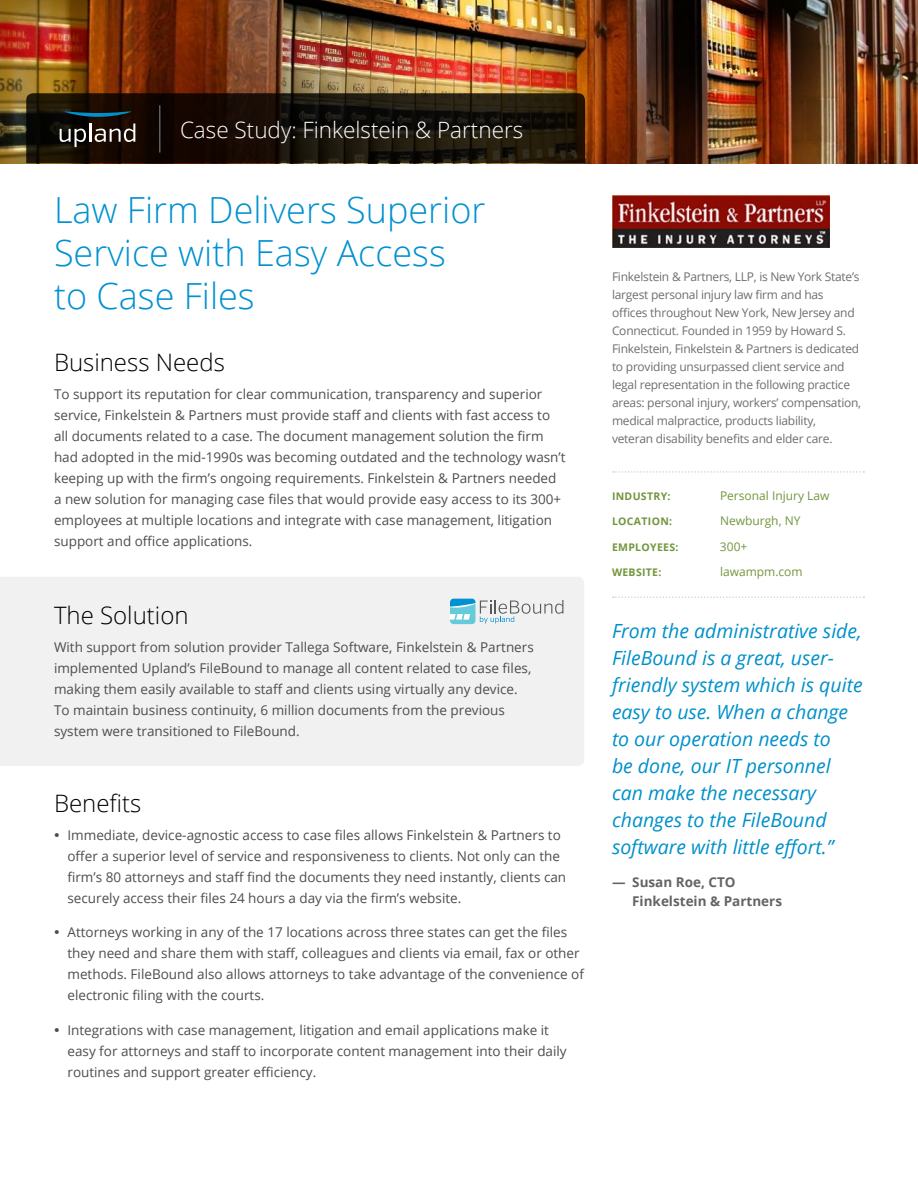
<style>
.page{position:relative;width:918px;height:1188px;background:#fff}
.page>*{position:absolute;margin:0;border:0;box-sizing:border-box;transform-origin:0 0}
.t1{font:300 36px/43.2px "Open Sans";color:#0091d1}
.t2{font:300 24px "Open Sans";color:#000}
.t3{font:300 22.5px "Open Sans";color:#fff}
.t4{font:italic 19.5px/27px "Open Sans";color:#0090ca}
.t5{font:13.5px/21px "Open Sans";color:#4d4d4f}
.t6{font:700 13.5px/19.5px "Open Sans";color:#636466}
.t7{font:12px/18px "Open Sans";letter-spacing:-.02em;color:#6d6e71}
.t8{font:12px "Open Sans";color:#73953d}
.t9{font:700 10.5px "Open Sans";letter-spacing:.03em;color:#73953d}
</style>
<div class="page">
<div style="left:0;top:577px;width:584px;height:189px;background:#f1f1f2"></div>
<img style="left:0;top:0;width:918px;height:163px">
<svg style="left:613px;top:471px;width:251px;height:2px"></svg>
<svg style="left:613px;top:596px;width:251px;height:2px"></svg>
<svg style="left:26px;top:93px;width:559px;height:70px;background:#1b140b"></svg>
<svg style="left:450px;top:599px;width:113px;height:25px"></svg>
<img style="left:612px;top:196px;width:218px;height:51px">
<h3 class="t3" style="left:180px;top:114px;width:345px">Case Study: Finkelstein &amp; Partners</h3>
<h1 class="t1" style="left:54px;top:187px;width:433px">Law Firm Delivers Superior<br>Service with Easy Access to Case Files</h1>
<h2 class="t2" style="left:54px;top:346px;width:172px">Business Needs</h2>
<p class="t5" style="left:54px;top:383px;width:513px">To support its reputation for clear communication, transparency and superior service, Finkelstein &amp; Partners must provide staff and clients with fast access to all documents related to a case. The document management solution the firm had adopted in the mid-1990s was becoming outdated and the technology wasn’t keeping up with the firm’s ongoing requirements. Finkelstein &amp; Partners needed a new solution for managing case files that would provide easy access to its 300+ employees at multiple locations and integrate with case management, litigation support and office applications.</p>
<h2 class="t2" style="left:54px;top:599px;width:136px">The Solution</h2>
<p class="t5" style="left:54px;top:636px;width:481px">With support from solution provider Tallega Software, Finkelstein &amp; Partners implemented Upland’s FileBound to manage all content related to case files, making them easily available to staff and clients using virtually any device.<br>To maintain business continuity, 6 million documents from the previous system were transitioned to FileBound.</p>
<h2 class="t2" style="left:54px;top:787px;width:89px">Benefits</h2>
<p class="t5" style="left:67px;top:824px;width:500px;text-indent:-14px">• Immediate, device-agnostic access to case files allows Finkelstein &amp; Partners to offer a superior level of service and responsiveness to clients. Not only can the firm’s 80 attorneys and staff find the documents they need instantly, clients can securely access their files 24 hours a day via the firm’s website.</p>
<p class="t5" style="left:67px;top:922px;width:518px;text-indent:-14px">• Attorneys working in any of the 17 locations across three states can get the files they need and share them with staff, colleagues and clients via email, fax or other methods. FileBound also allows attorneys to take advantage of the convenience of electronic filing with the courts.</p>
<p class="t5" style="left:67px;top:1019px;width:501px;text-indent:-14px">• Integrations with case management, litigation and email applications make it easy for attorneys and staff to incorporate content management into their daily routines and support greater efficiency.</p>
<p class="t7" style="left:612px;top:267px;width:251px">Finkelstein &amp; Partners, LLP, is New York State’s largest personal injury law firm and has offices throughout New York, New Jersey and Connecticut. Founded in 1959 by Howard S.<br>Finkelstein, Finkelstein &amp; Partners is dedicated to providing unsurpassed client service and legal representation in the following practice areas: personal injury, workers’ compensation, medical malpractice, products liability,<br>veteran disability benefits and elder care.</p>
<p class="t9" style="left:612px;top:488px;width:60px">INDUSTRY:</p>
<p class="t8" style="left:720px;top:487px;width:111px">Personal Injury Law</p>
<p class="t9" style="left:612px;top:514px;width:62px">LOCATION:</p>
<p class="t8" style="left:720px;top:513px;width:82px">Newburgh, NY</p>
<p class="t9" style="left:612px;top:539px;width:68px">EMPLOYEES:</p>
<p class="t8" style="left:720px;top:538px;width:29px">300+</p>
<p class="t9" style="left:612px;top:565px;width:51px">WEBSITE:</p>
<p class="t8" style="left:720px;top:564px;width:84px">lawampm.com</p>
<p class="t4" style="left:612px;top:616px;width:252px">From the administrative side,<br>FileBound is a great, user&shy;friendly system which is quite easy to use. When a change to our operation needs to<br>be done, our IT personnel can make the necessary changes to the FileBound software with little effort.”</p>
<p class="t6" style="left:632px;top:872px;width:151px;text-indent:-20px">― Susan Roe, CTO<br>Finkelstein &amp; Partners</p>
</div>
